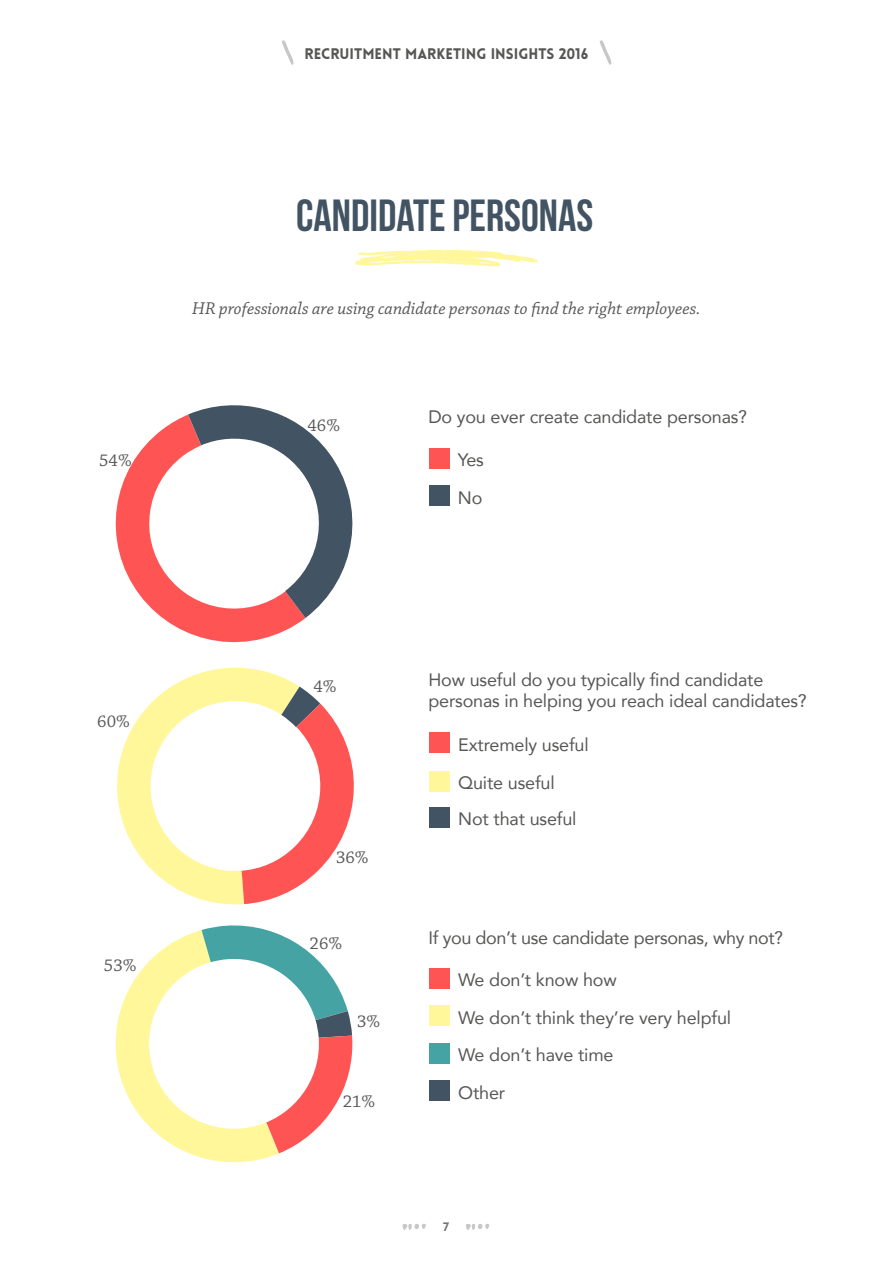
<style>
.page{position:relative;width:893px;height:1263px;background:#fff}
.page>*{position:absolute;margin:0;border:0;box-sizing:border-box;transform-origin:0 0}
.t1{font:45px "Bebas Neue";color:#425463}
.t2{font:18px/37.5px "Avenir";letter-spacing:-.01em;color:#575756}
.t3{font:italic 18px "Chaparral Pro";color:#575756}
.t4{font:18px "Chaparral Pro";color:#575756}
.t5{font:900 15px "Lovelo";color:#575756}
.t6{font:900 12px "Lovelo";color:#757373}
</style>
<div class="page">
<svg style="left:282px;top:40px;width:12px;height:25px"></svg>
<svg style="left:599px;top:40px;width:13px;height:25px"></svg>
<svg style="left:402px;top:1224px;width:24px;height:6px"></svg>
<svg style="left:466px;top:1224px;width:23px;height:6px"></svg>
<svg style="left:115px;top:415px;width:190px;height:228px"></svg>
<svg style="left:188px;top:405px;width:165px;height:213px"></svg>
<svg style="left:117px;top:667px;width:182px;height:238px"></svg>
<svg style="left:242px;top:686px;width:112px;height:218px"></svg>
<svg style="left:115px;top:925px;width:238px;height:238px"></svg>
<div style="left:429px;top:448px;width:21px;height:20px;background:#ff5454"></div>
<div style="left:429px;top:486px;width:21px;height:20px;background:#425463"></div>
<div style="left:429px;top:771px;width:21px;height:20px;background:#fff799"></div>
<div style="left:429px;top:733px;width:21px;height:20px;background:#ff5454"></div>
<div style="left:429px;top:968px;width:21px;height:20px;background:#ff5454"></div>
<div style="left:429px;top:1005px;width:21px;height:21px;background:#fff799"></div>
<div style="left:429px;top:1043px;width:21px;height:20px;background:#45a3a3"></div>
<div style="left:429px;top:807px;width:21px;height:21px;background:#425463"></div>
<div style="left:429px;top:1081px;width:21px;height:20px;background:#425463"></div>
<svg style="left:355px;top:250px;width:183px;height:16px"></svg>
<p class="t4" style="left:99px;top:451px;width:34px">54%</p>
<p class="t5" style="left:305px;top:45px;width:285px">RECRUITMENT MARKETING INSIGHTS 2016</p>
<h1 class="t1" style="left:296px;top:191px;width:298px">CANDIDATE PERSONAS</h1>
<p class="t3" style="left:192px;top:299px;width:510px">HR professionals are using candidate personas to find the right employees.</p>
<p class="t4" style="left:308px;top:416px;width:34px">46%</p>
<p class="t2" style="left:428px;top:398px;width:320px">Do you ever create candidate personas?</p>
<p class="t2" style="left:458px;top:441px;width:28px">Yes<br>No</p>
<p class="t4" style="left:97px;top:711px;width:34px">60%</p>
<p class="t4" style="left:104px;top:955px;width:34px">53%</p>
<p class="t4" style="left:314px;top:676px;width:25px">4%</p>
<p class="t4" style="left:336px;top:847px;width:34px">36%</p>
<p class="t4" style="left:310px;top:933px;width:34px">26%</p>
<p class="t4" style="left:357px;top:1012px;width:25px">3%</p>
<p class="t4" style="left:343px;top:1091px;width:34px">21%</p>
<p class="t2" style="left:428px;top:668px;width:380px;line-height:21.6px">How useful do you typically find candidate personas in helping you reach ideal candidates?</p>
<p class="t2" style="left:458px;top:725px;width:132px;line-height:38.4px">Extremely useful<br>Quite useful</p>
<p class="t2" style="left:458px;top:800px;width:120px">Not that useful</p>
<p class="t2" style="left:428px;top:918px;width:356px">If you don’t use candidate personas, why not?</p>
<p class="t2" style="left:458px;top:960px;width:274px">We don’t know how<br>We don’t think they’re very helpful<br>We don’t have time</p>
<p class="t2" style="left:458px;top:1073px;width:48px">Other</p>
<p class="t6" style="left:443px;top:1219px;width:7px">7</p>
</div>
